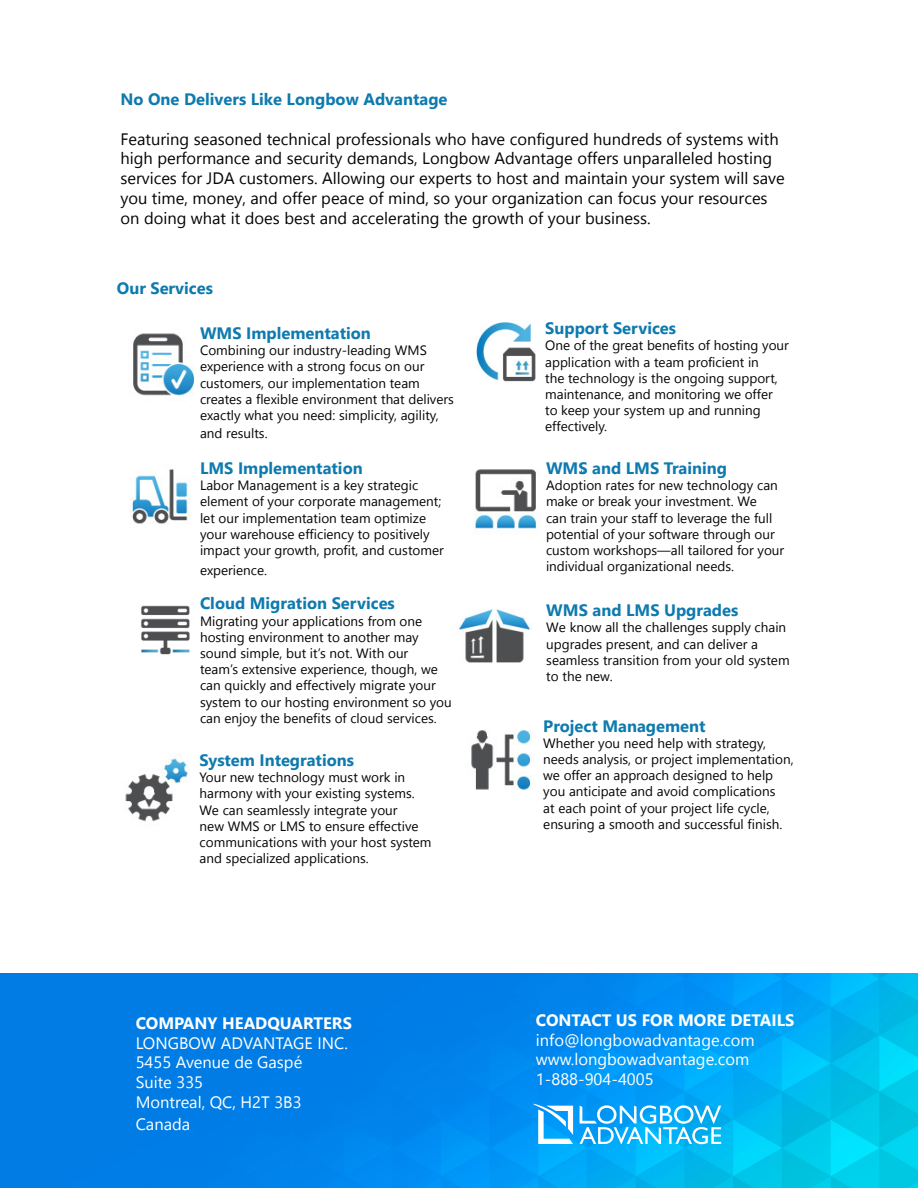
<style>
.page{position:relative;width:918px;height:1188px;background:#fff}
.page>*{position:absolute;margin:0;border:0;box-sizing:border-box;transform-origin:0 0}
.t1{font:16.5px/19.8px "Nirmala UI";color:#040503}
.t2{font:700 16.5px "Nirmala UI";color:#0e7aae}
.t3{font:16.5px/19.8px "Nirmala UI";color:#fff}
.t4{font:700 16.5px "Nirmala UI";color:#fff}
.t5{font:13.5px/16.2px "Nirmala UI";color:#040503}
.s1{font-weight:700}
</style>
<div class="page">
<img style="left:0;top:974px;width:918px;height:214px">
<img style="left:471px;top:730px;width:63px;height:60px">
<img style="left:141px;top:605px;width:49px;height:50px">
<img style="left:475px;top:469px;width:64px;height:61px">
<img style="left:476px;top:322px;width:60px;height:60px">
<svg style="left:580px;top:470px;width:4px;height:3px"></svg>
<img style="left:125px;top:758px;width:65px;height:64px">
<img style="left:458px;top:609px;width:74px;height:54px">
<img style="left:132px;top:469px;width:56px;height:55px">
<img style="left:133px;top:333px;width:61px;height:63px">
<svg style="left:580px;top:1105px;width:141px;height:39px"></svg>
<svg style="left:526px;top:1101px;width:47px;height:43px"></svg>
<p class="t2" style="left:120px;top:86px;width:328px">No One Delivers Like Longbow Advantage</p>
<p class="t1" style="left:120px;top:128px;width:666px">Featuring seasoned technical professionals who have configured hundreds of systems with high performance and security demands, Longbow Advantage offers unparalleled hosting services for JDA customers. Allowing our experts to host and maintain your system will save you time, money, and offer peace of mind, so your organization can focus your resources on doing what it does best and accelerating the growth of your business.</p>
<p class="t2" style="left:117px;top:275px;width:98px">Our Services</p>
<p class="t2" style="left:200px;top:320px;width:172px">WMS Implementation</p>
<p class="t5" style="left:200px;top:342px;width:255px">Combining our industry-leading WMS experience with a strong focus on our customers, our implementation team creates a flexible environment that delivers exactly what you need: simplicity, agility,</p>
<p class="t5" style="left:200px;top:424px;width:69px">and results.</p>
<p class="t2" style="left:200px;top:455px;width:164px">LMS Implementation</p>
<p class="t5" style="left:200px;top:476px;width:245px">Labor Management is a key strategic element of your corporate management; let our implementation team optimize your warehouse efficiency to positively impact your growth, profit, and customer</p>
<p class="t5" style="left:200px;top:561px;width:69px">experience.</p>
<p class="t2" style="left:200px;top:590px;width:196px">Cloud Migration Services</p>
<p class="t5" style="left:200px;top:612px;width:253px">Migrating your applications from one hosting environment to another may sound simple, but it’s not. With our<br>team’s extensive experience, though, we can quickly and effectively migrate your system to our hosting environment so you can enjoy the benefits of cloud services.</p>
<p class="t2" style="left:200px;top:746px;width:156px">System Integrations</p>
<p class="t5" style="left:200px;top:768px;width:233px">Your new technology must work in harmony with your existing systems.<br>We can seamlessly integrate your<br>new WMS or LMS to ensure effective communications with your host system and specialized applications.</p>
<p class="t4" style="left:136px;top:1009px;width:218px">COMPANY HEADQUARTERS</p>
<p class="t3" style="left:136px;top:1032px;width:214px">LONGBOW ADVANTAGE INC.</p>
<p class="t3" style="left:136px;top:1051px;width:168px">5455 Avenue de Gaspé</p>
<p class="t3" style="left:136px;top:1071px;width:69px">Suite 335</p>
<p class="t3" style="left:136px;top:1091px;width:167px">Montreal, QC, H2T 3B3</p>
<p class="t3" style="left:136px;top:1113px;width:56px">Canada</p>
<p class="t2" style="left:545px;top:315px;width:132px">Support Services</p>
<p class="t5" style="left:545px;top:337px;width:245px">One of the great benefits of hosting your application with a team proficient in<br>the technology is the ongoing support, maintenance, and monitoring we offer<br>to keep your system up and running effectively.</p>
<p class="t2" style="left:546px;top:455px;width:183px">WMS and LMS Training</p>
<p class="t5" style="left:546px;top:476px;width:240px">Adoption rates for new technology can make or break your investment. We<br>can train your staff to leverage the full potential of your software through our custom workshops—all tailored for your individual organizational needs.</p>
<p class="t2" style="left:546px;top:597px;width:194px">WMS and LMS Upgrades</p>
<p class="t5" style="left:546px;top:619px;width:245px">We know all the challenges supply chain upgrades present, and can deliver a seamless transition from your old system to the new.</p>
<p class="t2" style="left:543px;top:712px;width:164px">Project Management</p>
<p class="t5" style="left:543px;top:734px;width:252px">Whether you need help with strategy, needs analysis, or project implementation, we offer an approach designed to help you anticipate and avoid complications<br>at each point of your project life cycle, ensuring a smooth and successful finish.</p>
<p class="t3" style="left:536px;top:1009px;width:260px"><span class="s1">CONTACT US FOR MORE DETAILS </span>info@longbowadvantage.com</p>
<p class="t3" style="left:536px;top:1048px;width:215px">www.longbowadvantage.com</p>
<p class="t3" style="left:536px;top:1068px;width:119px">1-888-904-4005</p>
</div>
